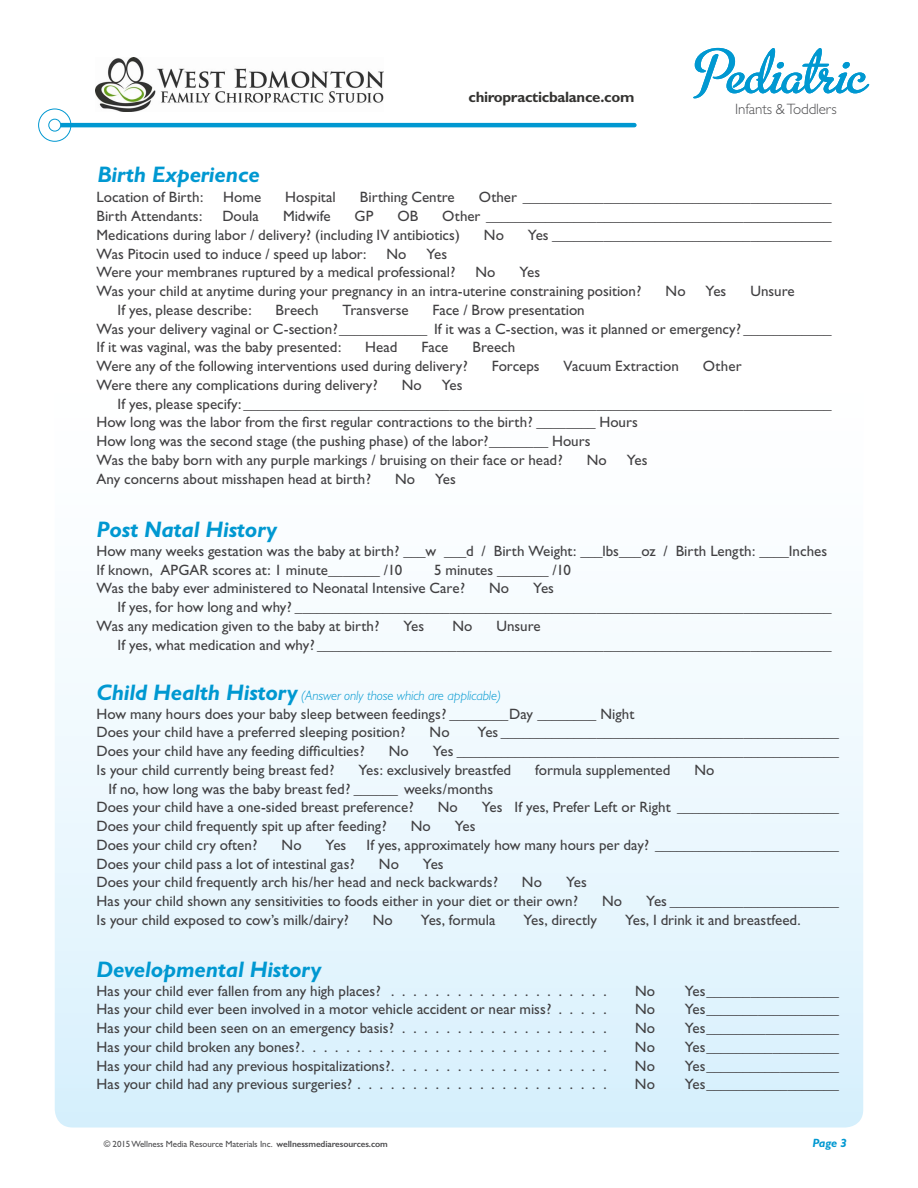
<style>
.page{position:relative;width:918px;height:1188px;background:#fff}
.page>*{position:absolute;margin:0;border:0;box-sizing:border-box;transform-origin:0 0}
.t1{font:69.75px "Metro Script";color:#0098d1}
.t2{font:italic 700 22.5px "Gill Sans";letter-spacing:-.01em;color:#0098d1}
.t3{font:15px/18.8px "Gill Sans";color:#414042}
.t4{font:700 15px "Gill Sans";letter-spacing:-.02em;color:#343331}
.t5{font:300 15px "Gill Sans";letter-spacing:-.01em;color:#4d4d4f}
.t6{font:italic 300 13.5px "Gill Sans";letter-spacing:-.01em;color:#0098d1}
.t7{font:italic 700 12px "Gill Sans";color:#0098d1}
.t8{font:9px "Gill Sans";letter-spacing:-.01em;color:#4d4d4f}
.s1{font-weight:700;font-size:22.5px}
.s2{font-weight:600}
</style>
<div class="page">
<svg style="left:55px;top:658px;width:808px;height:470px"></svg>
<svg style="left:39px;top:109px;width:32px;height:32px"></svg>
<div style="left:38px;top:109px;width:33px;height:33px;border:1px solid #0098d1;border-radius:50%"></div>
<hr style="left:61px;top:123px;width:573px;height:4px;background:#0098d1">
<div style="left:49px;top:119px;width:12px;height:12px;background:#fff;border-radius:50%"></div>
<div style="left:48px;top:119px;width:13px;height:12px;border:1px solid #0098d1;border-radius:50%"></div>
<img style="left:95px;top:58px;width:289px;height:53px">
<h2 class="t2" style="left:97px;top:162px;width:164px">Birth Experience</h2>
<p class="t4" style="left:468px;top:88px;width:167px">chiropracticbalance.com</p>
<h1 class="t1" style="left:698px;top:35px;width:171px">Pediatric</h1>
<p class="t5" style="left:735px;top:100px;width:103px">Infants &amp; Toddlers</p>
<p class="t3" style="left:97px;top:188px;width:108px">Location of Birth:</p>
<p class="t3" style="left:223px;top:188px;width:39px">Home</p>
<p class="t3" style="left:285px;top:188px;width:52px">Hospital</p>
<p class="t3" style="left:360px;top:188px;width:96px">Birthing Centre</p>
<p class="t3" style="left:479px;top:188px;width:354px">Other __________________________________________</p>
<p class="t3" style="left:97px;top:207px;width:107px">Birth Attendants:</p>
<p class="t3" style="left:222px;top:207px;width:38px">Doula</p>
<p class="t3" style="left:283px;top:207px;width:49px">Midwife</p>
<p class="t3" style="left:355px;top:207px;width:20px">GP</p>
<p class="t3" style="left:397px;top:207px;width:22px">OB</p>
<p class="t3" style="left:97px;top:207px;width:737px;text-indent:346px">Other _______________________________________________<br>Medications during labor / delivery? (including IV antibiotics)</p>
<p class="t3" style="left:484px;top:226px;width:22px">No</p>
<p class="t3" style="left:528px;top:226px;width:305px">Yes ______________________________________</p>
<p class="t3" style="left:97px;top:244px;width:271px">Was Pitocin used to induce / speed up labor:</p>
<p class="t3" style="left:386px;top:244px;width:22px">No</p>
<p class="t3" style="left:97px;top:244px;width:361px;text-indent:330px">Yes<br>Were your membranes ruptured by a medical professional?</p>
<p class="t3" style="left:97px;top:263px;width:547px;text-indent:423px">Yes<br>Was your child at anytime during your pregnancy in an intra-uterine constraining position?</p>
<p class="t3" style="left:476px;top:263px;width:22px">No</p>
<p class="t3" style="left:666px;top:282px;width:22px">No</p>
<p class="t3" style="left:706px;top:282px;width:22px">Yes</p>
<p class="t3" style="left:750px;top:282px;width:46px">Unsure</p>
<p class="t3" style="left:118px;top:301px;width:136px">If yes, please describe:</p>
<p class="t3" style="left:276px;top:301px;width:44px">Breech</p>
<p class="t3" style="left:343px;top:301px;width:67px">Transverse</p>
<p class="t3" style="left:97px;top:301px;width:737px;text-indent:336px">Face / Brow presentation<br>Was your delivery vaginal or C-section?____________ If it was a C-section, was it planned or emergency? ____________<br>If it was vaginal, was the baby presented:</p>
<p class="t3" style="left:365px;top:338px;width:34px">Head</p>
<p class="t3" style="left:421px;top:338px;width:28px">Face</p>
<p class="t3" style="left:472px;top:338px;width:44px">Breech</p>
<p class="t3" style="left:97px;top:357px;width:373px">Were any of the following interventions used during delivery?</p>
<p class="t3" style="left:492px;top:357px;width:49px">Forceps</p>
<p class="t3" style="left:564px;top:357px;width:117px">Vacuum Extraction</p>
<p class="t3" style="left:703px;top:357px;width:40px">Other</p>
<p class="t3" style="left:97px;top:376px;width:283px">Were there any complications during delivery?</p>
<p class="t3" style="left:402px;top:376px;width:22px">No</p>
<p class="t3" style="left:442px;top:376px;width:22px">Yes</p>
<p class="t3" style="left:118px;top:394px;width:716px">If yes, please specify: ________________________________________________________________________________</p>
<p class="t3" style="left:97px;top:413px;width:543px">How long was the labor from the first regular contractions to the birth? ________ Hours</p>
<p class="t3" style="left:97px;top:432px;width:495px">How long was the second stage (the pushing phase) of the labor?________ Hours</p>
<p class="t3" style="left:97px;top:451px;width:468px">Was the baby born with any purple markings / bruising on their face or head?</p>
<p class="t3" style="left:587px;top:451px;width:22px">No</p>
<p class="t3" style="left:627px;top:451px;width:22px">Yes</p>
<p class="t3" style="left:97px;top:469px;width:276px">Any concerns about misshapen head at birth?</p>
<p class="t3" style="left:395px;top:469px;width:22px">No</p>
<p class="t3" style="left:435px;top:469px;width:22px">Yes</p>
<h2 class="t2" style="left:97px;top:517px;width:182px">Post Natal History</h2>
<p class="t3" style="left:97px;top:542px;width:732px">How many weeks gestation was the baby at birth? ___w ___d / Birth Weight: ___lbs___oz / Birth Length: ____Inches<br>If known, APGAR scores at: 1 minute_______ /10</p>
<p class="t3" style="left:97px;top:560px;width:476px;text-indent:338px">5 minutes _______ /10<br>Was the baby ever administered to Neonatal Intensive Care?</p>
<p class="t3" style="left:489px;top:579px;width:22px">No</p>
<p class="t3" style="left:533px;top:579px;width:22px">Yes</p>
<p class="t3" style="left:118px;top:598px;width:716px">If yes, for how long and why? _________________________________________________________________________</p>
<p class="t3" style="left:97px;top:617px;width:285px">Was any medication given to the baby at birth?</p>
<p class="t3" style="left:404px;top:617px;width:22px">Yes</p>
<p class="t3" style="left:452px;top:617px;width:22px">No</p>
<p class="t3" style="left:118px;top:617px;width:716px;text-indent:379px">Unsure<br>If yes, what medication and why? ______________________________________________________________________</p>
<p class="t6" style="left:97px;top:688px;width:406px"><span class="s1">Child Health History</span> (Answer only those which are applicable)</p>
<p class="t3" style="left:97px;top:704px;width:539px">How many hours does your baby sleep between feedings? ________Day ________ Night<br>Does your child have a preferred sleeping position?</p>
<p class="t3" style="left:430px;top:723px;width:22px">No</p>
<p class="t3" style="left:478px;top:723px;width:363px">Yes ______________________________________________</p>
<p class="t3" style="left:97px;top:742px;width:270px">Does your child have any feeding difficulties?</p>
<p class="t3" style="left:389px;top:742px;width:22px">No</p>
<p class="t3" style="left:433px;top:742px;width:408px">Yes ____________________________________________________</p>
<p class="t3" style="left:97px;top:760px;width:239px">Is your child currently being breast fed?</p>
<p class="t3" style="left:358px;top:760px;width:154px">Yes: exclusively breastfed</p>
<p class="t3" style="left:535px;top:760px;width:137px">formula supplemented</p>
<p class="t3" style="left:694px;top:760px;width:22px">No</p>
<p class="t3" style="left:97px;top:779px;width:398px;text-indent:12px">If no, how long was the baby breast fed? ______ weeks/months<br>Does your child have a one-sided breast preference?</p>
<p class="t3" style="left:438px;top:798px;width:22px">No</p>
<p class="t3" style="left:482px;top:798px;width:359px">Yes If yes, Prefer Left or Right ______________________</p>
<p class="t3" style="left:97px;top:817px;width:292px">Does your child frequently spit up after feeding?</p>
<p class="t3" style="left:411px;top:817px;width:22px">No</p>
<p class="t3" style="left:455px;top:817px;width:22px">Yes</p>
<p class="t3" style="left:97px;top:835px;width:163px">Does your child cry often?</p>
<p class="t3" style="left:282px;top:835px;width:22px">No</p>
<p class="t3" style="left:326px;top:835px;width:22px">Yes</p>
<p class="t3" style="left:367px;top:835px;width:474px">If yes, approximately how many hours per day? _________________________</p>
<p class="t3" style="left:97px;top:854px;width:260px">Does your child pass a lot of intestinal gas?</p>
<p class="t3" style="left:379px;top:854px;width:22px">No</p>
<p class="t3" style="left:97px;top:854px;width:403px;text-indent:326px">Yes<br>Does your child frequently arch his/her head and neck backwards?</p>
<p class="t3" style="left:97px;top:873px;width:492px;text-indent:469px">Yes<br>Has your child shown any sensitivities to foods either in your diet or their own?</p>
<p class="t3" style="left:522px;top:873px;width:22px">No</p>
<p class="t3" style="left:602px;top:892px;width:22px">No</p>
<p class="t3" style="left:646px;top:892px;width:194px">Yes _______________________</p>
<p class="t3" style="left:97px;top:910px;width:254px">Is your child exposed to cow’s milk/dairy?</p>
<p class="t3" style="left:373px;top:910px;width:22px">No</p>
<p class="t3" style="left:421px;top:910px;width:76px">Yes, formula</p>
<p class="t3" style="left:524px;top:910px;width:75px">Yes, directly</p>
<p class="t3" style="left:625px;top:910px;width:177px">Yes, I drink it and breastfeed.</p>
<h2 class="t2" style="left:97px;top:956px;width:226px">Developmental History</h2>
<p class="t3" style="left:97px;top:981px;width:292px">Has your child ever fallen from any high places? .....................</p>
<p class="t3" style="left:635px;top:981px;width:22px">No</p>
<p class="t3" style="left:685px;top:981px;width:156px">Yes__________________</p>
<p class="t3" style="left:97px;top:1000px;width:459px">Has your child ever been involved in a motor vehicle accident or near miss? ......</p>
<p class="t3" style="left:635px;top:1000px;width:22px">No</p>
<p class="t3" style="left:685px;top:1000px;width:156px">Yes__________________</p>
<p class="t3" style="left:97px;top:1019px;width:303px">Has your child been seen on an emergency basis? ....................</p>
<p class="t3" style="left:635px;top:1019px;width:22px">No</p>
<p class="t3" style="left:685px;top:1019px;width:156px">Yes__________________</p>
<p class="t3" style="left:96px;top:1038px;width:509px">Has your child broken any bones? ............................</p>
<p class="t3" style="left:635px;top:1038px;width:22px">No</p>
<p class="t3" style="left:685px;top:1038px;width:156px">Yes__________________</p>
<p class="t3" style="left:96px;top:1056px;width:509px">Has your child had any previous hospitalizations? . . . . . . . . . . . . . . . . . . . .</p>
<p class="t3" style="left:635px;top:1056px;width:22px">No</p>
<p class="t3" style="left:685px;top:1056px;width:156px">Yes__________________</p>
<p class="t3" style="left:96px;top:1075px;width:261px">Has your child had any previous surgeries? ........................</p>
<p class="t3" style="left:635px;top:1075px;width:22px">No</p>
<p class="t3" style="left:685px;top:1075px;width:156px">Yes__________________</p>
<p class="t8" style="left:104px;top:1139px;width:286px">© 2015 Wellness Media Resource Materials Inc. <span class="s2">wellnessmediaresources.com</span></p>
<p class="t7" style="left:812px;top:1136px;width:36px">Page 3</p>
</div>
